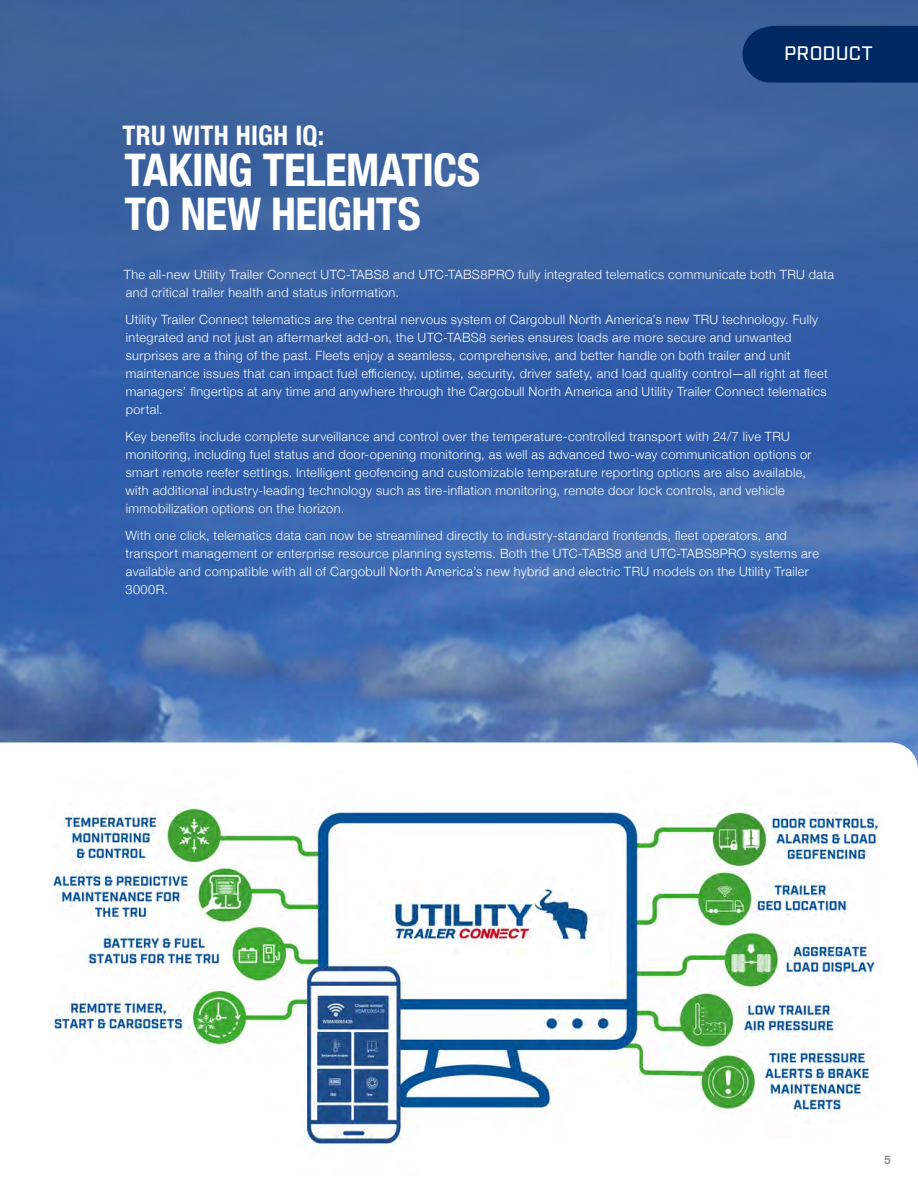
<style>
.page{position:relative;width:918px;height:1188px;background:#fff}
.page>*{position:absolute;margin:0;border:0;box-sizing:border-box;transform-origin:0 0}
.t1{font:700 condensed 45px/43.5px "Helvetica Neue";letter-spacing:-.015em;color:#fff}
.t2{font:700 condensed 27px "Helvetica Neue";letter-spacing:.01em;color:#fff}
.t3{font:500 19.5px "Industry";letter-spacing:.01em;color:#fff}
.t4{font:300 12.75px/18px "Helvetica Neue";letter-spacing:.03em;color:#fff}
.t5{font:700 12px "Helvetica Neue";color:#939598}
</style>
<div class="page">
<img style="left:14px;top:0;width:904px;height:742px">
<svg style="left:0;top:0;width:14px;height:742px;background:#3760a4"></svg>
<img style="left:52px;top:806px;width:828px;height:341px">
<div style="left:742px;top:26px;width:176px;height:57px;background:#002964"></div>
<h2 class="t2" style="left:123px;top:113px;width:203px">TRU WITH HIGH IQ:</h2>
<h1 class="t1" style="left:125px;top:146px;width:357px">TAKING TELEMATICS<br>TO NEW HEIGHTS</h1>
<h3 class="t3" style="left:784px;top:41px;width:91px">PRODUCT</h3>
<h3 class="t3" style="left:779px;top:44px;width:91px">PRODUCT</h3>
<p class="t4" style="left:124px;top:265px;width:712px">The all-new Utility Trailer Connect UTC-TABS8 and UTC-TABS8PRO fully integrated telematics communicate both TRU data and critical trailer health and status information.</p>
<p class="t4" style="left:126px;top:310px;width:704px">Utility Trailer Connect telematics are the central nervous system of Cargobull North America’s new TRU technology. Fully integrated and not just an aftermarket add-on, the UTC-TABS8 series ensures loads are more secure and unwanted surprises are a thing of the past. Fleets enjoy a seamless, comprehensive, and better handle on both trailer and unit maintenance issues that can impact fuel efficiency, uptime, security, driver safety, and load quality control—all right at fleet managers’ fingertips at any time and anywhere through the Cargobull North America and Utility Trailer Connect telematics portal.</p>
<p class="t4" style="left:125px;top:427px;width:688px">Key benefits include complete surveillance and control over the temperature-controlled transport with 24/7 live TRU monitoring, including fuel status and door-opening monitoring, as well as advanced two-way communication options or smart remote reefer settings. Intelligent geofencing and customizable temperature reporting options are also available, with additional industry-leading technology such as tire-inflation monitoring, remote door lock controls, and vehicle immobilization options on the horizon.</p>
<p class="t4" style="left:125px;top:526px;width:695px">With one click, telematics data can now be streamlined directly to industry-standard frontends, fleet operators, and transport management or enterprise resource planning systems. Both the UTC-TABS8 and UTC-TABS8PRO systems are available and compatible with all of Cargobull North America’s new hybrid and electric TRU models on the Utility Trailer 3000R.</p>
<p class="t5" style="left:884px;top:1152px;width:8px">5</p>
</div>
